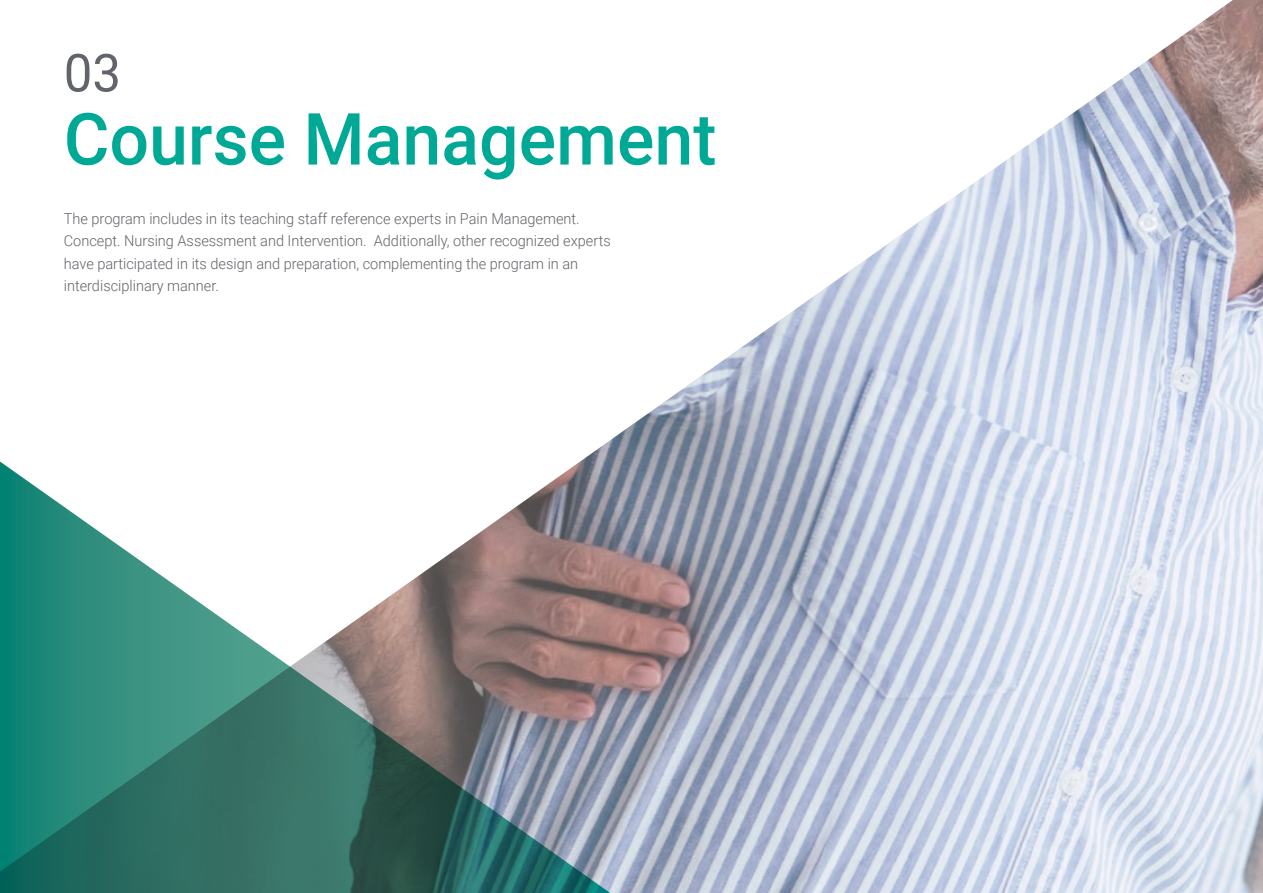
<style>
.page{position:relative;width:1263px;height:893px;background:#fff}
.page>*{position:absolute;margin:0;border:0;box-sizing:border-box;transform-origin:0 0}
.t1{font:500 72px "Roboto";color:#00a996}
.t2{font:52.5px "Roboto";color:#61646a}
.t3{font:300 15px/22.5px "Roboto";color:#61646a}
</style>
<div class="page">
<img style="left:602px;top:0;width:661px;height:893px">
<svg style="left:0;top:446px;width:640px;height:447px"></svg>
<h2 class="t2" style="left:64px;top:36px;width:59px">03</h2>
<h1 class="t1" style="left:64px;top:89px;width:654px">Course Management</h1>
<p class="t3" style="left:64px;top:207px;width:548px">The program includes in its teaching staff reference experts in Pain Management.<br>Concept. Nursing Assessment and Intervention. Additionally, other recognized experts have participated in its design and preparation, complementing the program in an interdisciplinary manner.</p>
</div>
